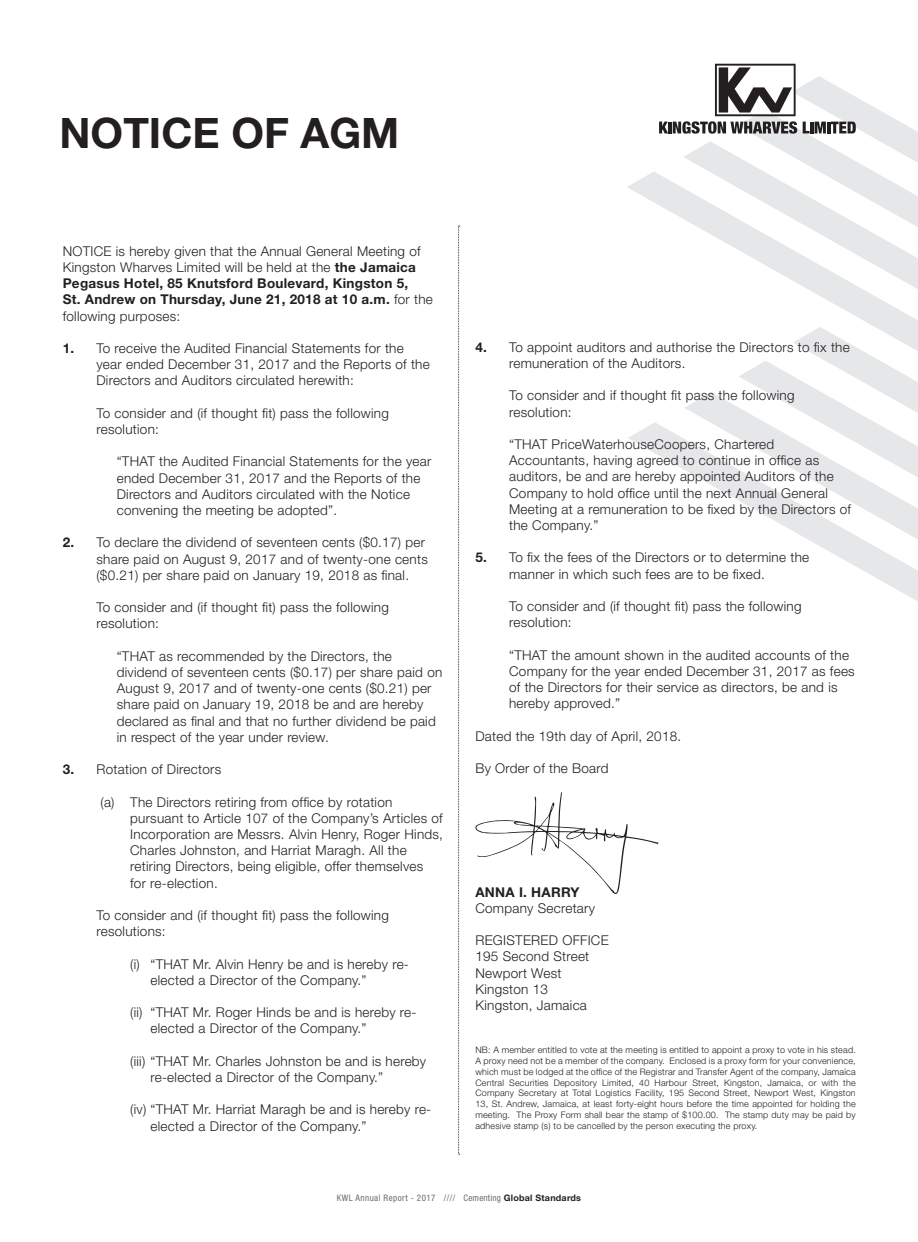
<style>
.page{position:relative;width:918px;height:1242px;background:#fff}
.page>*{position:absolute;margin:0;border:0;box-sizing:border-box;transform-origin:0 0}
.t1{font:700 42px "Helvetica Neue";color:#231f20}
.t2{font:300 13.5px/16.2px "Helvetica Neue";letter-spacing:.02em;color:#231f20}
.t3{font:700 13.5px/16.2px "Helvetica Neue";letter-spacing:.02em;color:#231f20}
.t4{font:300 9px/10.8px "Helvetica Neue";letter-spacing:.02em;color:#231f20;text-align:justify}
.t5{font:condensed 9px "Helvetica Neue";letter-spacing:.05em;color:#6c6d70}
.s1{font-weight:700}
.s2{font-weight:300}
.s3{font-weight:700;font-stretch:normal;color:#231f20}
</style>
<div class="page">
<svg style="left:627px;top:76px;width:291px;height:251px"></svg>
<svg style="left:628px;top:327px;width:290px;height:274px"></svg>
<svg style="left:803px;top:122px;width:53px;height:11px"></svg>
<svg style="left:659px;top:64px;width:138px;height:70px"></svg>
<svg style="left:475px;top:792px;width:183px;height:102px"></svg>
<svg style="left:458px;top:226px;width:2px;height:929px"></svg>
<p class="t1" style="left:60px;top:107px;width:341px">NOTICE OF AGM</p>
<p class="t2" style="left:63px;top:243px;width:359px">NOTICE is hereby given that the Annual General Meeting of<br>Kingston Wharves Limited will be held at the <span class="s1">the Jamaica<br>Pegasus Hotel, 85 Knutsford Boulevard, Kingston 5,</span></p>
<p class="t3" style="left:63px;top:291px;width:372px">St. Andrew on Thursday, June 21, 2018 at 10 a.m. <span class="s2">for the following purposes:</span></p>
<p class="t2" style="left:96px;top:340px;width:335px;text-indent:-34px"><span class="s1">1.</span> To receive the Audited Financial Statements for the year ended December 31, 2017 and the Reports of the<br>Directors and Auditors circulated herewith:</p>
<p class="t2" style="left:96px;top:405px;width:294px">To consider and (if thought fit) pass the following resolution:</p>
<p class="t2" style="left:117px;top:453px;width:316px">“THAT the Audited Financial Statements for the year ended December 31, 2017 and the Reports of the Directors and Auditors circulated with the Notice convening the meeting be adopted”.</p>
<p class="t2" style="left:96px;top:534px;width:333px;text-indent:-34px"><span class="s1">2.</span> To declare the dividend of seventeen cents ($0.17) per share paid on August 9, 2017 and of twenty-one cents ($0.21) per share paid on January 19, 2018 as final.</p>
<p class="t2" style="left:96px;top:599px;width:294px">To consider and (if thought fit) pass the following resolution:</p>
<p class="t2" style="left:117px;top:648px;width:327px">“THAT as recommended by the Directors, the dividend of seventeen cents ($0.17) per share paid on August 9, 2017 and of twenty-one cents ($0.21) per share paid on January 19, 2018 be and are hereby declared as final and that no further dividend be paid in respect of the year under review.</p>
<p class="t2" style="left:63px;top:761px;width:160px"><span class="s1">3.</span> Rotation of Directors</p>
<p class="t2" style="left:130px;top:793px;width:314px;text-indent:-30px">(a) The Directors retiring from office by rotation pursuant to Article 107 of the Company’s Articles of Incorporation are Messrs. Alvin Henry, Roger Hinds, Charles Johnston, and Harriat Maragh. All the retiring Directors, being eligible, offer themselves<br>for re-election.</p>
<p class="t2" style="left:96px;top:907px;width:294px">To consider and (if thought fit) pass the following resolutions:</p>
<p class="t2" style="left:150px;top:955px;width:260px;text-indent:-20px">(i) “THAT Mr. Alvin Henry be and is hereby re&shy;elected a Director of the Company.”</p>
<p class="t2" style="left:150px;top:1004px;width:268px;text-indent:-20px">(ii) “THAT Mr. Roger Hinds be and is hereby re&shy;elected a Director of the Company.”</p>
<p class="t2" style="left:150px;top:1053px;width:277px;text-indent:-20px">(iii) “THAT Mr. Charles Johnston be and is hereby re-elected a Director of the Company.”</p>
<p class="t2" style="left:150px;top:1101px;width:282px;text-indent:-20px">(iv) “THAT Mr. Harriat Maragh be and is hereby re&shy;elected a Director of the Company.”</p>
<p class="t2" style="left:509px;top:339px;width:342px;text-indent:-34px"><span class="s1">4.</span> To appoint auditors and authorise the Directors to fix the remuneration of the Auditors.</p>
<p class="t2" style="left:509px;top:387px;width:287px">To consider and if thought fit pass the following resolution:</p>
<p class="t2" style="left:509px;top:436px;width:343px">“THAT PriceWaterhouseCoopers, Chartered Accountants, having agreed to continue in office as auditors, be and are hereby appointed Auditors of the Company to hold office until the next Annual General Meeting at a remuneration to be fixed by the Directors of the Company.”</p>
<p class="t2" style="left:509px;top:549px;width:302px;text-indent:-34px"><span class="s1">5.</span> To fix the fees of the Directors or to determine the manner in which such fees are to be fixed.</p>
<p class="t2" style="left:509px;top:598px;width:294px">To consider and (if thought fit) pass the following resolution:</p>
<p class="t2" style="left:509px;top:646px;width:347px">“THAT the amount shown in the audited accounts of the Company for the year ended December 31, 2017 as fees of the Directors for their service as directors, be and is hereby approved.”</p>
<p class="t2" style="left:475px;top:727px;width:207px">Dated the 19th day of April, 2018.</p>
<p class="t2" style="left:475px;top:760px;width:135px">By Order of the Board</p>
<p class="t3" style="left:475px;top:883px;width:106px">ANNA I. HARRY</p>
<p class="t2" style="left:475px;top:900px;width:121px">Company Secretary</p>
<p class="t2" style="left:475px;top:932px;width:135px">REGISTERED OFFICE</p>
<p class="t2" style="left:475px;top:948px;width:115px">195 Second Street</p>
<p class="t2" style="left:475px;top:964px;width:88px">Newport West</p>
<p class="t2" style="left:475px;top:981px;width:74px">Kingston 13</p>
<p class="t2" style="left:475px;top:997px;width:113px">Kingston, Jamaica</p>
<p class="t4" style="left:475px;top:1044px;width:382px">NB: A member entitled to vote at the meeting is entitled to appoint a proxy to vote in his stead.<br>A proxy need not be a member of the company. Enclosed is a proxy form for your convenience, which must be lodged at the office of the Registrar and Transfer Agent of the company, Jamaica Central Securities Depository Limited, 40 Harbour Street, Kingston, Jamaica, or with the Company Secretary at Total Logistics Facility, 195 Second Street, Newport West, Kingston 13, St. Andrew, Jamaica, at least forty-eight hours before the time appointed for holding the meeting. The Proxy Form shall bear the stamp of $100.00. The stamp duty may be paid by adhesive stamp (s) to be cancelled by the person executing the proxy.</p>
<p class="t5" style="left:337px;top:1192px;width:246px">KWL Annual Report - 2017 //// Cementing <span class="s3">Global Standards</span></p>
</div>
